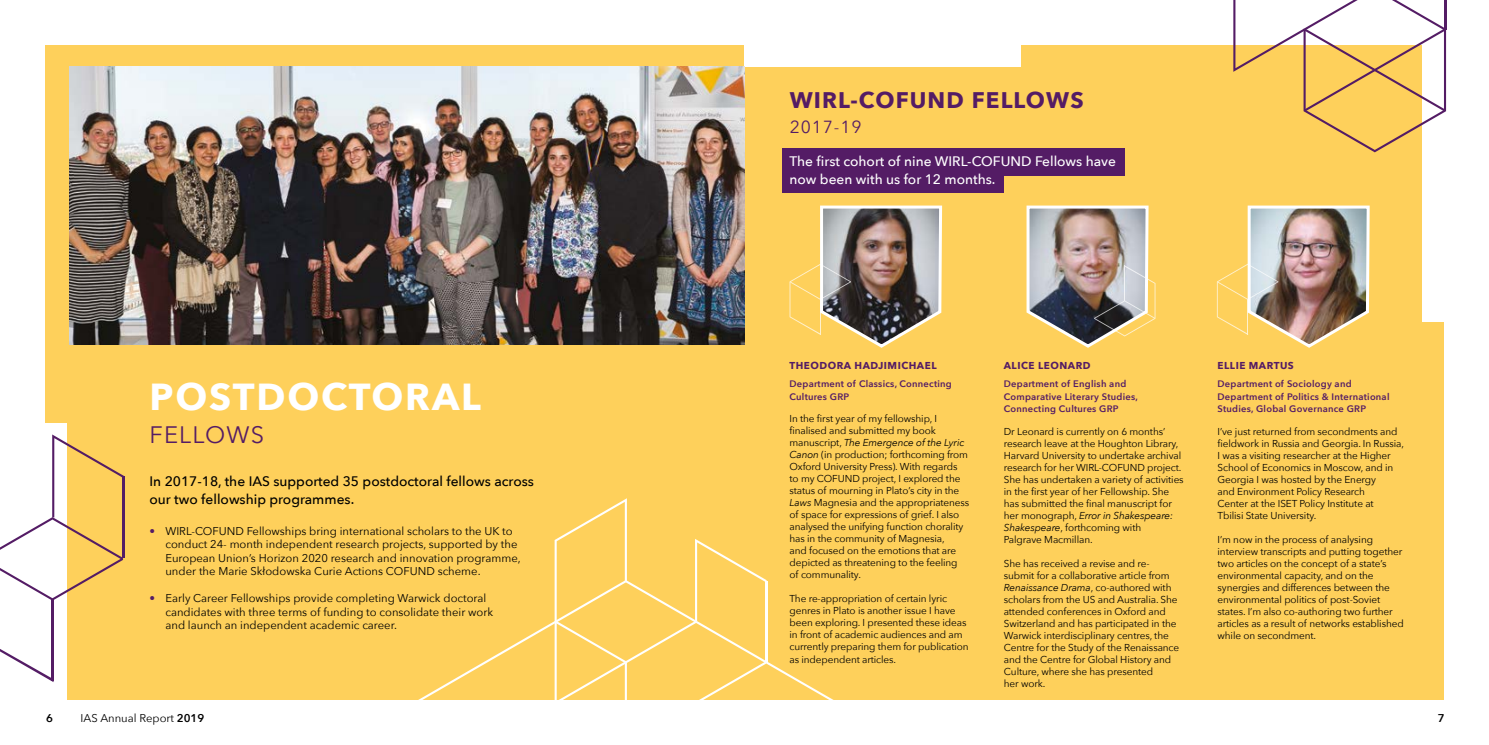
<style>
.page{position:relative;width:1489px;height:745px;background:#fff}
.page>*{position:absolute;margin:0;border:0;box-sizing:border-box;transform-origin:0 0}
.t1{font:700 37.5px "Avenir Next";letter-spacing:.05em;color:#fff}
.t2{font:23.75px "Avenir Next";letter-spacing:.05em;color:#541c65}
.t3{font:700 22.5px "Avenir Next";letter-spacing:.05em;color:#541c65}
.t4{font:17.5px "Avenir Next";letter-spacing:.05em;color:#541c65}
.t5{font:500 13.75px/17.5px "Avenir Next";color:#000}
.t6{font:500 13.75px/17.5px "Avenir Next";color:#fff}
.t7{font:11.25px/13.5px "Avenir Next";color:#000}
.t8{font:600 11.25px "Avenir Next";color:#000}
.t9{font:10px/12px "Avenir Next";letter-spacing:-.01em;color:#000}
.t10{font:700 10px "Avenir Next";letter-spacing:.05em;color:#541c65}
.t11{font:600 9.38px/12.5px "Avenir Next";letter-spacing:.025em;color:#541c65}
.s1{color:#541c65}
.s2{font-style:italic}
.s3{font-weight:600}
</style>
<div class="page">
<div style="left:45px;top:45px;width:1398px;height:654px;background:#fed05b"></div>
<div style="left:744px;top:33px;width:276px;height:33px;background:#fff"></div>
<div style="left:1422px;top:45px;width:27px;height:276px;background:#fff"></div>
<div style="left:33px;top:423px;width:33px;height:276px;background:#fff"></div>
<svg style="left:1233px;top:0;width:212px;height:152px"></svg>
<img style="left:69px;top:66px;width:675px;height:278px">
<svg style="left:0;top:434px;width:124px;height:247px"></svg>
<svg style="left:414px;top:498px;width:423px;height:202px"></svg>
<img style="left:789px;top:205px;width:154px;height:143px">
<img style="left:1026px;top:205px;width:129px;height:143px">
<img style="left:1216px;top:205px;width:154px;height:143px">
<div style="left:782px;top:148px;width:342px;height:27px;background:#541c65"></div>
<div style="left:782px;top:165px;width:221px;height:27px;background:#541c65"></div>
<h3 class="t3" style="left:789px;top:81px;width:295px">WIRL-COFUND FELLOWS</h3>
<h3 class="t4" style="left:789px;top:112px;width:73px">2017-19</h3>
<h1 class="t1" style="left:149px;top:364px;width:333px">POSTDOCTORAL</h1>
<h2 class="t2" style="left:149px;top:414px;width:116px">FELLOWS</h2>
<h3 class="t5" style="left:149px;top:472px;width:386px">In 2017-18, the IAS supported 35 postdoctoral fellows across our two fellowship programmes.</h3>
<p class="t7" style="left:165px;top:523px;width:357px;text-indent:-16px"><span class="s1">•</span> WIRL-COFUND Fellowships bring international scholars to the UK to conduct 24- month independent research projects, supported by the European Union’s Horizon 2020 research and innovation programme, under the Marie Skłodowska Curie Actions COFUND scheme.</p>
<p class="t7" style="left:165px;top:590px;width:329px;text-indent:-16px"><span class="s1">•</span> Early Career Fellowships provide completing Warwick doctoral candidates with three terms of funding to consolidate their work and launch an independent academic career.</p>
<h3 class="t6" style="left:789px;top:152px;width:328px">The first cohort of nine WIRL-COFUND Fellows have now been with us for 12 months.</h3>
<p class="t10" style="left:789px;top:357px;width:149px">THEODORA HADJIMICHAEL</p>
<p class="t11" style="left:789px;top:377px;width:164px">Department of Classics, Connecting<br>Cultures GRP</p>
<p class="t9" style="left:789px;top:412px;width:181px">In the first year of my fellowship, I finalised and submitted my book manuscript, <span class="s2">The Emergence of the Lyric Canon</span> (in production; forthcoming from Oxford University Press). With regards<br>to my COFUND project, I explored the status of mourning in Plato’s city in the <span class="s2">Laws</span> Magnesia and the appropriateness of space for expressions of grief. I also analysed the unifying function chorality has in the community of Magnesia,<br>and focused on the emotions that are depicted as threatening to the feeling<br>of communality.</p>
<p class="t9" style="left:789px;top:592px;width:181px">The re-appropriation of certain lyric genres in Plato is another issue I have been exploring. I presented these ideas in front of academic audiences and am currently preparing them for publication as independent articles.</p>
<p class="t10" style="left:1003px;top:357px;width:88px">ALICE LEONARD</p>
<p class="t11" style="left:1003px;top:377px;width:136px">Department of English and<br>Comparative Literary Studies,<br>Connecting Cultures GRP</p>
<p class="t9" style="left:1003px;top:424px;width:181px">Dr Leonard is currently on 6 months’ research leave at the Houghton Library, Harvard University to undertake archival research for her WIRL-COFUND project.<br>She has undertaken a variety of activities in the first year of her Fellowship. She has submitted the final manuscript for her monograph, <span class="s2">Error in Shakespeare:<br>Shakespeare</span>, forthcoming with<br>Palgrave Macmillan.</p>
<p class="t9" style="left:1003px;top:556px;width:177px">She has received a revise and re&shy;submit for a collaborative article from <span class="s2">Renaissance Drama</span>, co-authored with scholars from the US and Australia. She attended conferences in Oxford and Switzerland and has participated in the Warwick interdisciplinary centres, the Centre for the Study of the Renaissance and the Centre for Global History and Culture, where she has presented<br>her work.</p>
<p class="t10" style="left:1217px;top:357px;width:78px">ELLIE MARTUS</p>
<p class="t11" style="left:1217px;top:377px;width:173px">Department of Sociology and<br>Department of Politics &amp; International<br>Studies, Global Governance GRP</p>
<p class="t9" style="left:1217px;top:424px;width:188px">I’ve just returned from secondments and fieldwork in Russia and Georgia. In Russia, I was a visiting researcher at the Higher School of Economics in Moscow, and in Georgia I was hosted by the Energy<br>and Environment Policy Research<br>Center at the ISET Policy Institute at<br>Tbilisi State University.</p>
<p class="t9" style="left:1217px;top:532px;width:188px">I’m now in the process of analysing interview transcripts and putting together two articles on the concept of a state’s environmental capacity, and on the synergies and differences between the environmental politics of post-Soviet states. I’m also co-authoring two further articles as a result of networks established while on secondment.</p>
<p class="t8" style="left:46px;top:708px;width:8px">6</p>
<p class="t7" style="left:81px;top:710px;width:125px">IAS Annual Report <span class="s3">2019</span></p>
<p class="t8" style="left:1437px;top:708px;width:8px">7</p>
</div>
